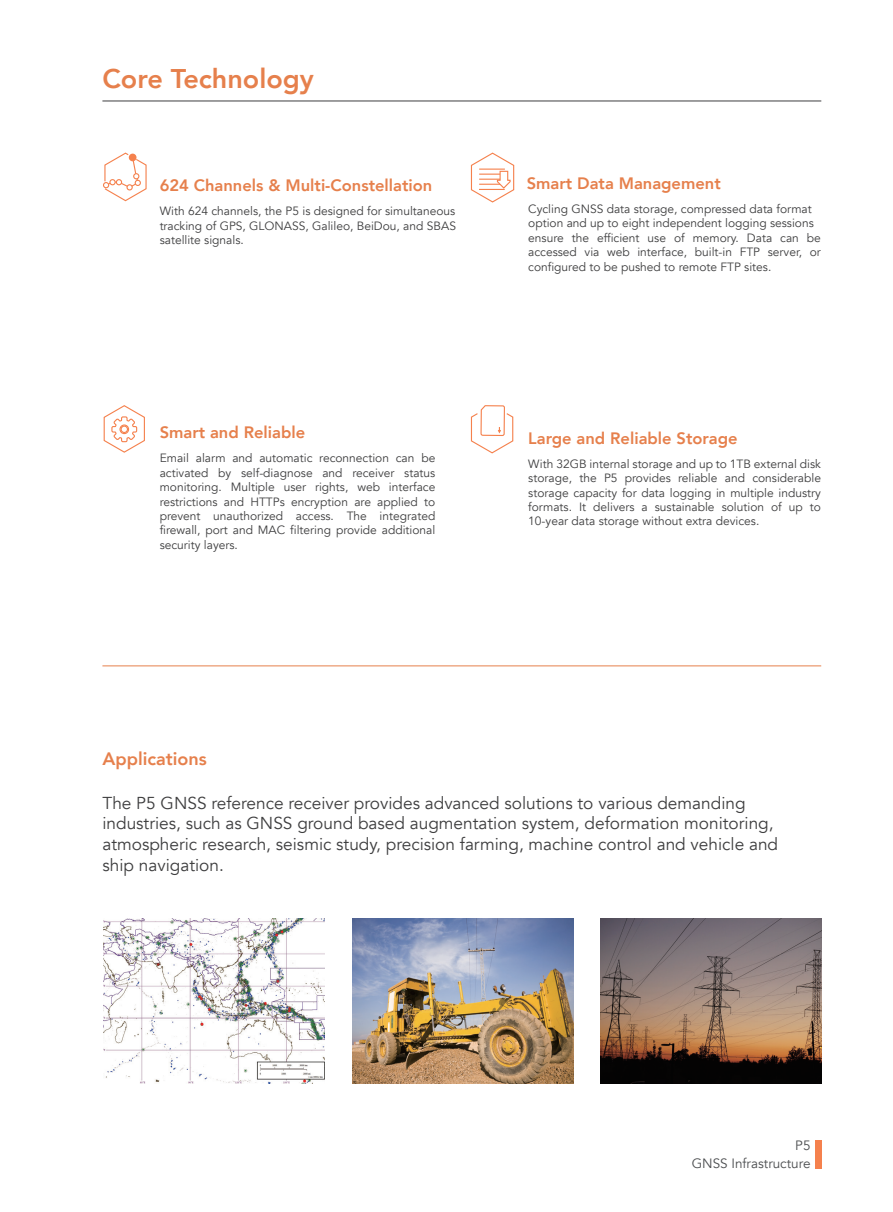
<style>
.page{position:relative;width:893px;height:1212px;background:#fff}
.page>*{position:absolute;margin:0;border:0;box-sizing:border-box;transform-origin:0 0}
.t1{font:800 27px "Avenir";color:#e6804c}
.t2{font:800 18px "Avenir";color:#e6804c}
.t3{font:17.25px/20.7px "Avenir";color:#3e3e3f}
.t4{font:800 16.5px "Avenir";color:#e6804c}
.t5{font:13.5px/18px "Avenir";color:#4c4e50;text-align:right}
.t6{font:12px/14.4px "Avenir";color:#3e3e3f;text-align:justify}
</style>
<div class="page">
<div style="left:815px;top:1140px;width:6px;height:29px;background:#f5814d"></div>
<hr style="left:102px;top:101px;width:719px;height:1px;background:#3e3e3f">
<hr style="left:102px;top:665px;width:719px;height:1px;background:#e6804c">
<svg style="left:103px;top:152px;width:44px;height:50px"></svg>
<svg style="left:470px;top:405px;width:44px;height:49px"></svg>
<svg style="left:470px;top:152px;width:45px;height:51px"></svg>
<svg style="left:103px;top:405px;width:42px;height:48px"></svg>
<div style="left:119px;top:424px;width:10px;height:10px;border:1px solid #f5814d;border-radius:50%"></div>
<div style="left:121px;top:426px;width:7px;height:7px;border:1px solid #f5814d;border-radius:50%"></div>
<img style="left:352px;top:918px;width:221px;height:166px">
<img style="left:104px;top:918px;width:221px;height:166px">
<img style="left:601px;top:918px;width:221px;height:166px">
<h1 class="t1" style="left:102px;top:58px;width:213px">Core Technology</h1>
<h3 class="t4" style="left:160px;top:172px;width:274px">624 Channels &amp; Multi-Constellation</h3>
<p class="t6" style="left:160px;top:204px;width:298px">With 624 channels, the P5 is designed for simultaneous tracking of GPS, GLONASS, Galileo, BeiDou, and SBAS satellite signals.</p>
<h3 class="t4" style="left:160px;top:420px;width:147px">Smart and Reliable</h3>
<p class="t6" style="left:160px;top:451px;width:277px">Email alarm and automatic reconnection can be activated by self-diagnose and receiver status monitoring. Multiple user rights, web interface restrictions and HTTPs encryption are applied to prevent unauthorized access. The integrated firewall, port and MAC filtering provide additional security layers.</p>
<h3 class="t4" style="left:527px;top:170px;width:196px">Smart Data Management</h3>
<p class="t6" style="left:528px;top:202px;width:294px;text-align:left">Cycling GNSS data storage, compressed data format option and up to eight independent logging sessions ensure the efficient use of memory. Data can be accessed via web interface, built-in FTP server, or configured to be pushed to remote FTP sites.</p>
<h3 class="t4" style="left:528px;top:425px;width:211px">Large and Reliable Storage</h3>
<p class="t6" style="left:528px;top:457px;width:294px">With 32GB internal storage and up to 1TB external disk storage, the P5 provides reliable and considerable storage capacity for data logging in multiple industry formats. It delivers a sustainable solution of up to 10-year data storage without extra devices.</p>
<h2 class="t2" style="left:102px;top:745px;width:106px">Applications</h2>
<p class="t3" style="left:102px;top:792px;width:677px">The P5 GNSS reference receiver provides advanced solutions to various demanding industries, such as GNSS ground based augmentation system, deformation monitoring, atmospheric research, seismic study, precision farming, machine control and vehicle and ship navigation.</p>
<p class="t5" style="left:692px;top:1136px;width:120px">P5<br>GNSS Infrastructure</p>
</div>
